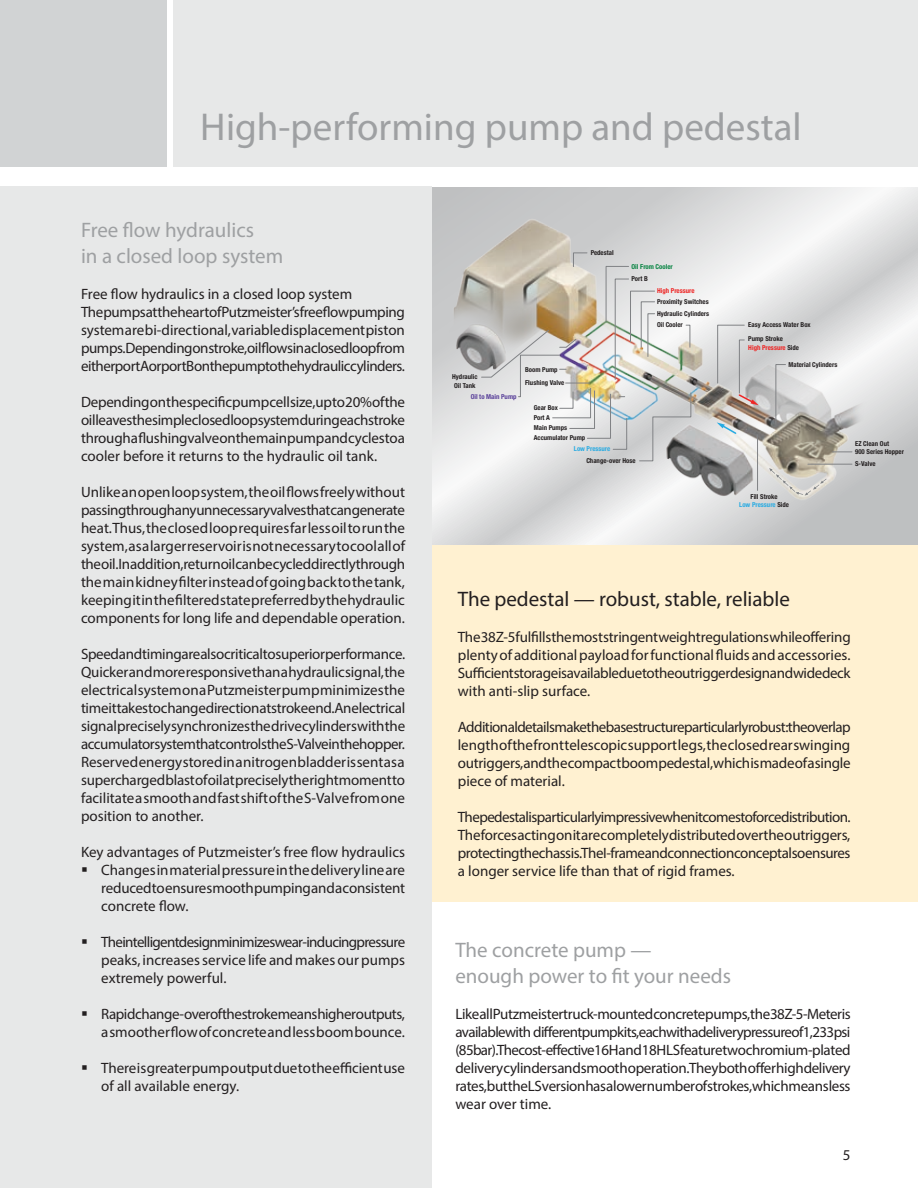
<style>
.page{position:relative;width:918px;height:1188px;background:#fff}
.page>*{position:absolute;margin:0;border:0;box-sizing:border-box;transform-origin:0 0}
.t1{font:39px "Myriad Pro";color:#9ea0a2}
.t2{font:21px/25.5px "Myriad Pro";color:#9ea0a2}
.t3{font:21px "Myriad Pro";color:#231f20}
.t4{font:15px/18px "Myriad Pro";letter-spacing:-.005em;color:#231f20;text-align:justify}
.t5{font:15px/18px "Myriad Pro";letter-spacing:-.025em;color:#231f20}
.t6{font:15px/18px "Myriad Pro";letter-spacing:-.03em;color:#231f20}
.t7{font:700 condensed 6.75px/8.1px "Helvetica Neue LT Std";color:#231f20}
.t8{font:700 condensed 6.75px "Helvetica Neue LT Std";color:#5a419a}
.t9{font:700 condensed 6.75px "Helvetica Neue LT Std";color:#078442}
.t10{font:700 condensed 6.75px "Helvetica Neue LT Std";color:#ee2524}
.t11{font:700 condensed 6.75px "Helvetica Neue LT Std";color:#29abe2}
.s1{color:#ee2524}
.s2{color:#29abe2}
</style>
<div class="page">
<div style="left:173px;top:0;width:745px;height:166px;background:#e7e8e8"></div>
<div style="left:0;top:0;width:166px;height:166px;background:#d1d3d4"></div>
<div style="left:0;top:187px;width:432px;height:1001px;background:#e7e8e8"></div>
<div style="left:432px;top:544px;width:486px;height:358px;background:#fff1d1"></div>
<img style="left:349px;top:166px;width:569px;height:379px">
<svg style="left:769px;top:468px;width:58px;height:28px;background:#d1cfc9"></svg>
<hr style="left:808px;top:464px;width:44px;height:1px;background:#808285">
<svg style="left:833px;top:452px;width:19px;height:1px"></svg>
<hr style="left:757px;top:435px;width:1px;height:55px;background:#808285">
<svg style="left:775px;top:364px;width:11px;height:61px"></svg>
<svg style="left:717px;top:422px;width:21px;height:13px"></svg>
<svg style="left:717px;top:324px;width:42px;height:81px;background:#c9c5c5"></svg>
<svg style="left:481px;top:252px;width:211px;height:210px"></svg>
<h1 class="t1" style="left:200px;top:102px;width:603px">High-performing pump and pedestal</h1>
<h2 class="t2" style="left:81px;top:217px;width:204px">Free flow hydraulics<br>in a closed loop system</h2>
<p class="t5" style="left:81px;top:285px;width:326px">Free flow hydraulics in a closed loop system<br>The pumps at the heart of Putzmeister’s free flow pumping system are bi-directional, variable displacement piston pumps. Depending on stroke, oil flows in a closed loop from either port A or port B on the pump to the hydraulic cylinders.</p>
<p class="t4" style="left:81px;top:393px;width:326px">Depending on the specific pump cell size, up to 20% of the oil leaves the simple closed loop system during each stroke through a flushing valve on the main pump and cycles to a cooler before it returns to the hydraulic oil tank.</p>
<p class="t4" style="left:81px;top:483px;width:326px">Unlike an open loop system, the oil flows freely without passing through any unnecessary valves that can generate heat. Thus, the closed loop requires far less oil to run the system, as a larger reservoir is not necessary to cool all of the oil. In addition, return oil can be cycled directly through the main kidney filter instead of going back to the tank, keeping it in the filtered state preferred by the hydraulic components for long life and dependable operation.</p>
<p class="t4" style="left:81px;top:645px;width:326px">Speed and timing are also critical to superior performance.<br>Quicker and more responsive than a hydraulic signal, the electrical system on a Putzmeister pump minimizes the time it takes to change direction at stroke end. An electrical signal precisely synchronizes the drive cylinders with the accumulator system that controls the S-Valve in the hopper.<br>Reserved energy stored in a nitrogen bladder is sent as a supercharged blast of oil at precisely the right moment to facilitate a smooth and fast shift of the S-Valve from one position to another.</p>
<p class="t4" style="left:101px;top:843px;width:305px;text-indent:-20px">Key advantages of Putzmeister’s free flow hydraulics Changes in material pressure in the delivery line are reduced to ensure smooth pumping and a consistent concrete flow.</p>
<p class="t4" style="left:101px;top:933px;width:305px">The intelligent design minimizes wear-inducing pressure peaks, increases service life and makes our pumps extremely powerful.</p>
<p class="t6" style="left:101px;top:1005px;width:305px">Rapid change-over of the stroke means higher outputs, a smoother flow of concrete and less boom bounce.</p>
<p class="t4" style="left:101px;top:1059px;width:305px">There is greater pump output due to the efficient use of all available energy.</p>
<p class="t7" style="left:591px;top:249px;width:24px">Pedestal</p>
<p class="t7" style="left:452px;top:373px;width:27px">Hydraulic<br>Oil Tank</p>
<p class="t7" style="left:525px;top:362px;width:40px;line-height:13.5px">Boom Pump<br>Flushing Valve</p>
<p class="t8" style="left:471px;top:392px;width:47px">Oil to Main Pump</p>
<p class="t7" style="left:534px;top:403px;width:26px;line-height:10.1px">Gear Box<br>Port A</p>
<p class="t7" style="left:534px;top:423px;width:53px;line-height:10.1px">Main Pumps<br>Accumulator Pump</p>
<p class="t11" style="left:574px;top:445px;width:38px">Low Pressure</p>
<p class="t9" style="left:632px;top:262px;width:43px">Oil From Cooler</p>
<p class="t7" style="left:632px;top:275px;width:18px">Port B</p>
<p class="t10" style="left:657px;top:287px;width:39px">High Pressure</p>
<p class="t7" style="left:657px;top:296px;width:54px;line-height:11.4px;text-align:justify">Proximity Switches Hydraulic Cylinders Oil Cooler</p>
<p class="t7" style="left:586px;top:456px;width:51px">Change-over Hose</p>
<p class="t7" style="left:748px;top:321px;width:64px">Easy Access Water Box</p>
<p class="t7" style="left:788px;top:360px;width:50px">Material Cylinders</p>
<p class="t7" style="left:748px;top:335px;width:52px">Pump Stroke<br><span class="s1">High Pressure</span> Side</p>
<p class="t7" style="left:739px;top:492px;width:51px;text-align:center">Fill Stroke<br><span class="s2">Low Pressure</span> Side</p>
<p class="t7" style="left:855px;top:439px;width:50px">EZ Clean Out<br>900 Series Hopper</p>
<p class="t7" style="left:855px;top:460px;width:22px">S-Valve</p>
<h2 class="t3" style="left:458px;top:586px;width:334px">The pedestal — robust, stable, reliable</h2>
<p class="t4" style="left:458px;top:628px;width:394px">The 38Z-5 fulfills the most stringent weight regulations while offering plenty of additional payload for functional fluids and accessories.<br>Sufficient storage is available due to the outrigger design and wide deck with anti-slip surface.</p>
<p class="t4" style="left:458px;top:718px;width:394px">Additional details make the base structure particularly robust: the overlap length of the front telescopic support legs, the closed rear swinging outriggers, and the compact boom pedestal, which is made of a single piece of material.</p>
<p class="t4" style="left:458px;top:808px;width:394px">The pedestal is particularly impressive when it comes to force distribution.<br>The forces acting on it are completely distributed over the outriggers, protecting the chassis. The I-frame and connection concept also ensures a longer service life than that of rigid frames.</p>
<h2 class="t2" style="left:455px;top:937px;width:277px">The concrete pump —<br>enough power to fit your needs</h2>
<p class="t4" style="left:455px;top:1005px;width:397px">Like all Putzmeister truck-mounted concrete pumps, the 38Z-5-Meter is available with different pump kits, each with a delivery pressure of 1,233 psi (85 bar). The cost-effective 16H and 18H LS feature two chromium-plated delivery cylinders and smooth operation. They both offer high delivery rates, but the LS version has a lower number of strokes, which means less wear over time.</p>
<p class="t4" style="left:843px;top:1145px;width:9px">5</p>
</div>
